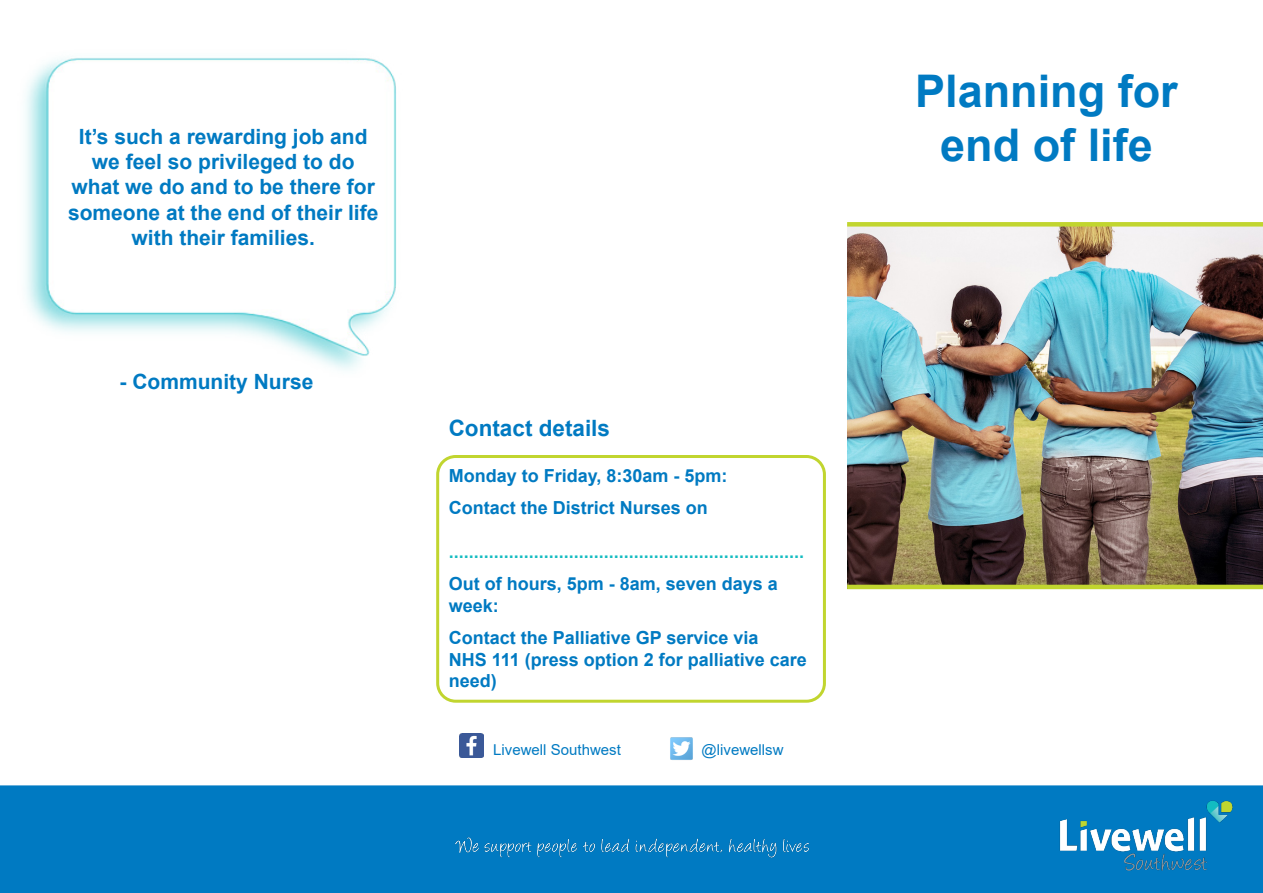
<style>
.page{position:relative;width:1263px;height:893px;background:#fff}
.page>*{position:absolute;margin:0;border:0;box-sizing:border-box;transform-origin:0 0}
.t1{font:700 45px/54px "Arial";color:#007ac2;text-align:center}
.t2{font:700 22.5px "Arial";color:#007ac2}
.t3{font:700 21px/25.2px "Arial";color:#007ac2;text-align:center}
.t4{font:700 18px/21.6px "Arial";color:#007ac2}
.t5{font:700 18px "Arial";color:#14bcc1}
.t6{font:15px "Arial";color:#007ac2}
</style>
<div class="page">
<img style="left:459px;top:734px;width:24px;height:24px">
<img style="left:670px;top:737px;width:23px;height:23px">
<div style="left:0;top:785px;width:1263px;height:108px;background:#007ac2"></div>
<img style="left:847px;top:227px;width:416px;height:358px">
<div style="left:847px;top:222px;width:416px;height:5px;background:#c1d52f"></div>
<hr style="left:847px;top:585px;width:416px;height:4px;background:#c1d52f">
<img style="left:25px;top:57px;width:371px;height:313px">
<img style="left:1054px;top:796px;width:182px;height:79px">
<img style="left:407px;top:827px;width:448px;height:43px">
<div style="left:436px;top:455px;width:390px;height:248px;border:3px solid #c1d52f;border-radius:18px"></div>
<p class="t3" style="left:68px;top:124px;width:312px">It’s such a rewarding job and we feel so privileged to do what we do and to be there for someone at the end of their life with their families.</p>
<p class="t3" style="left:120px;top:370px;width:195px">- Community Nurse</p>
<p class="t2" style="left:449px;top:412px;width:163px">Contact details</p>
<p class="t4" style="left:449px;top:465px;width:280px">Monday to Friday, 8:30am - 5pm:</p>
<p class="t4" style="left:449px;top:497px;width:261px">Contact the District Nurses on</p>
<p class="t5" style="left:449px;top:538px;width:357px">.......................................................................</p>
<p class="t4" style="left:449px;top:573px;width:331px">Out of hours, 5pm - 8am, seven days a week:</p>
<p class="t4" style="left:449px;top:627px;width:360px">Contact the Palliative GP service via<br>NHS 111 (press option 2 for palliative care need)</p>
<p class="t6" style="left:493px;top:739px;width:129px">Livewell Southwest</p>
<p class="t6" style="left:702px;top:739px;width:83px">@livewellsw</p>
<p class="t1" style="left:915px;top:65px;width:264px">Planning for end of life</p>
</div>
